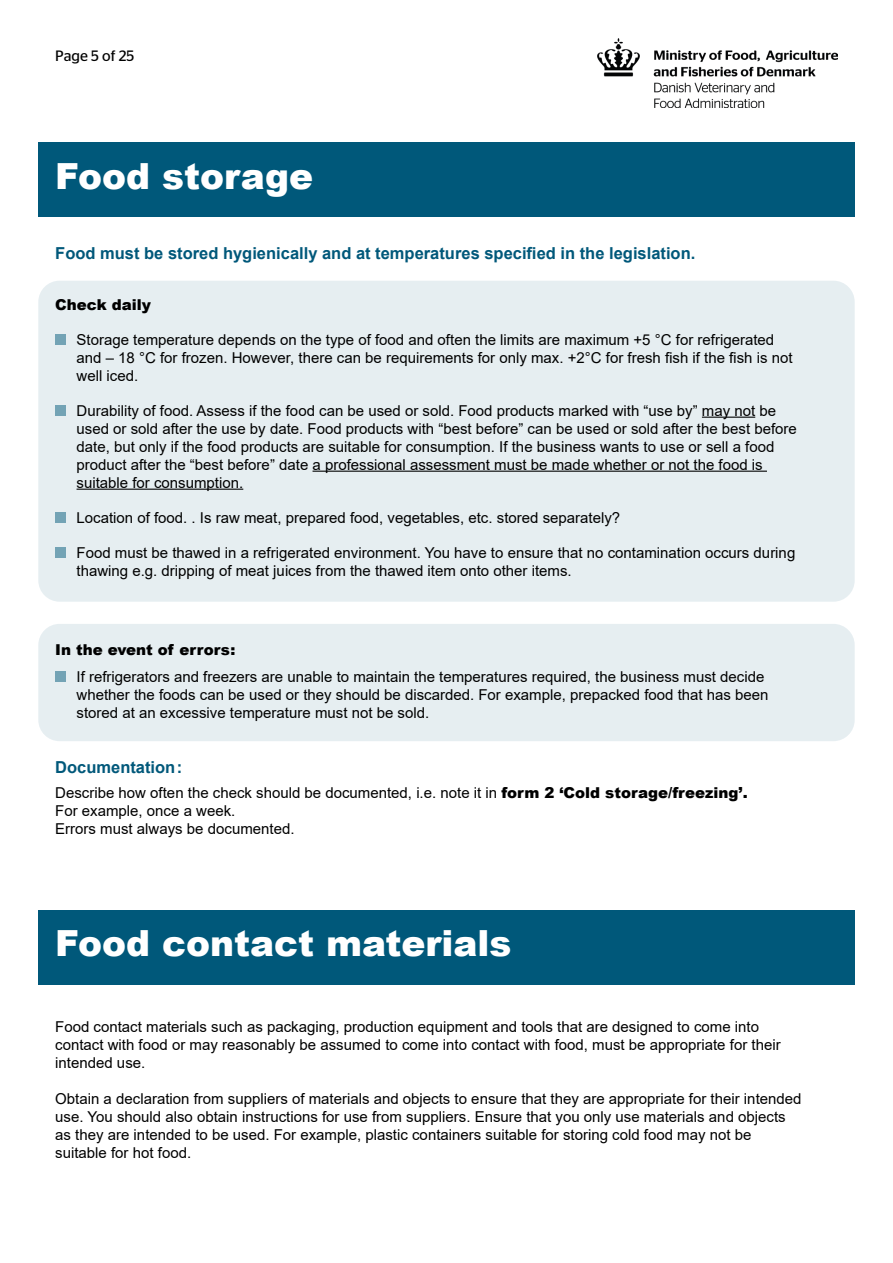
<style>
.page{position:relative;width:893px;height:1263px;background:#fff}
.page>*{position:absolute;margin:0;border:0;box-sizing:border-box;transform-origin:0 0}
.rubrik{font:900 36px "Arial";color:#fff}
.mellemrubrik{font:700 16.5px "Arial";color:#00587a}
.brød{font:15px/18px "Arial";color:#000}
.brød-2{font:900 15px "Arial";color:#000}
.t1{font:15px "Stag Sans";color:#000}
.s1{font-weight:900}
</style>
<div class="page">
<div style="left:38px;top:281px;width:817px;height:321px;background:#e6eef1;border-radius:21px"></div>
<div style="left:38px;top:624px;width:817px;height:117px;background:#e6eef1;border-radius:21px"></div>
<div style="left:38px;top:910px;width:817px;height:74px;background:#00587a"></div>
<img style="left:598px;top:38px;width:240px;height:70px">
<div style="left:38px;top:142px;width:817px;height:75px;background:#00587a"></div>
<hr style="left:702px;top:417px;width:53px;height:1px;background:#000">
<hr style="left:313px;top:471px;width:454px;height:1px;background:#000">
<hr style="left:77px;top:489px;width:166px;height:1px;background:#000">
<div style="left:55px;top:334px;width:10px;height:11px;background:#73a3b5"></div>
<div style="left:55px;top:405px;width:10px;height:11px;background:#73a3b5"></div>
<div style="left:55px;top:512px;width:10px;height:11px;background:#73a3b5"></div>
<div style="left:55px;top:547px;width:10px;height:11px;background:#73a3b5"></div>
<div style="left:55px;top:671px;width:10px;height:11px;background:#73a3b5"></div>
<p class="t1" style="left:55px;top:47px;width:81px">Page 5 of 25</p>
<h2 class="rubrik" style="left:55px;top:150px;width:260px">Food storage</h2>
<h4 class="mellemrubrik" style="left:55px;top:241px;width:642px">Food must be stored hygienically and at temperatures specified in the legislation.</h4>
<p class="brød-2" style="left:55px;top:293px;width:97px">Check daily</p>
<p class="brød" style="left:77px;top:330px;width:718px">Storage temperature depends on the type of food and often the limits are maximum +5 °C for refrigerated and – 18 °C for frozen. However, there can be requirements for only max. +2°C for fresh fish if the fish is not well iced.</p>
<p class="brød" style="left:77px;top:401px;width:722px">Durability of food. Assess if the food can be used or sold. Food products marked with “use by” may not be used or sold after the use by date. Food products with “best before” can be used or sold after the best before date, but only if the food products are suitable for consumption. If the business wants to use or sell a food product after the “best before” date a professional assessment must be made whether or not the food is suitable for consumption.</p>
<p class="brød" style="left:77px;top:508px;width:545px">Location of food. . Is raw meat, prepared food, vegetables, etc. stored separately?</p>
<p class="brød" style="left:77px;top:543px;width:720px">Food must be thawed in a refrigerated environment. You have to ensure that no contamination occurs during thawing e.g. dripping of meat juices from the thawed item onto other items.</p>
<p class="brød-2" style="left:55px;top:639px;width:182px">In the event of errors:</p>
<p class="brød" style="left:77px;top:667px;width:694px">If refrigerators and freezers are unable to maintain the temperatures required, the business must decide whether the foods can be used or they should be discarded. For example, prepacked food that has been stored at an excessive temperature must not be sold.</p>
<h4 class="mellemrubrik" style="left:55px;top:756px;width:128px">Documentation :</h4>
<p class="brød" style="left:55px;top:783px;width:694px">Describe how often the check should be documented, i.e. note it in <span class="s1">form 2 ‘Cold storage/freezing’.</span></p>
<p class="brød" style="left:55px;top:801px;width:182px">For example, once a week.</p>
<p class="brød" style="left:55px;top:819px;width:241px">Errors must always be documented.</p>
<h2 class="rubrik" style="left:55px;top:917px;width:458px">Food contact materials</h2>
<p class="brød" style="left:55px;top:1017px;width:727px">Food contact materials such as packaging, production equipment and tools that are designed to come into contact with food or may reasonably be assumed to come into contact with food, must be appropriate for their intended use.</p>
<p class="brød" style="left:55px;top:1089px;width:748px">Obtain a declaration from suppliers of materials and objects to ensure that they are appropriate for their intended use. You should also obtain instructions for use from suppliers. Ensure that you only use materials and objects as they are intended to be used. For example, plastic containers suitable for storing cold food may not be suitable for hot food.</p>
</div>
